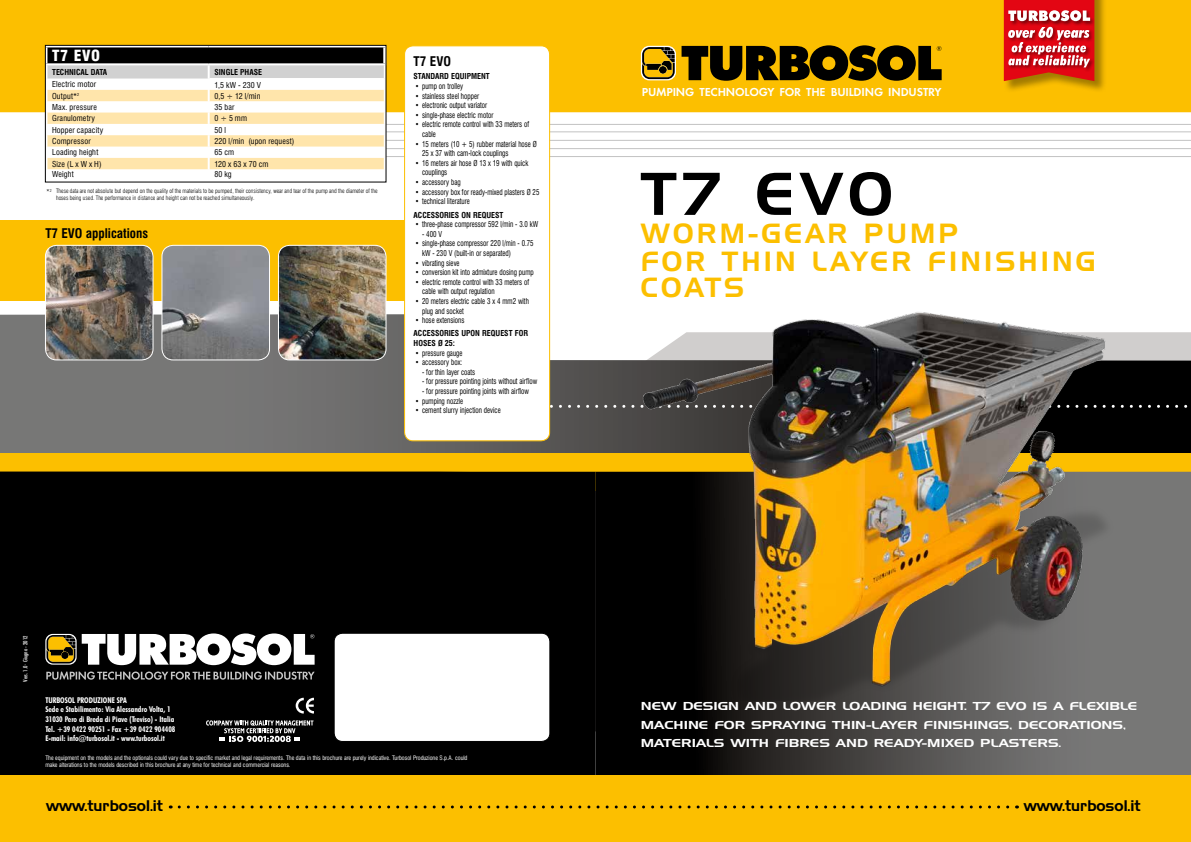
<style>
.page{position:relative;width:1191px;height:842px;background:#fff}
.page>*{position:absolute;margin:0;border:0;box-sizing:border-box;transform-origin:0 0}
.t1{font:58.6px "Handel Gothic BT";color:#000}
.t2{font:27px/27.1px "Handel Gothic BT";letter-spacing:.12em;color:#fcbf00}
.t3{font:15px "Handel Gothic BT";color:#000}
.t4{font:900 condensed 15px "Swiss 721 BT";color:#fff}
.t5{font:700 condensed 13px "Swiss 721 BT";color:#000}
.t6{font:600 12px "Futura T";letter-spacing:-.015em;color:#fff}
.t7{font:11.2px/18.5px "Handel Gothic BT";color:#fff;scale:1.25 1}
.t8{font:condensed 8px/9.6px "Swiss 721 BT";color:#000;scale:.86 1}
.t9{font:700 condensed 8px/9.6px "Futura BT";letter-spacing:-.005em;color:#fff}
.t10{font:condensed 8px "Swiss 721 BT";color:#000}
.t11{font:700 condensed 8px/9.6px "Swiss 721 BT";color:#000}
.t12{font:condensed 8px "Swiss 721 BT";letter-spacing:.02em;color:#000}
.t13{font:condensed 6px/7.2px "Swiss 721 BT";letter-spacing:-.005em;color:#fff}
.t14{font:300 condensed 6px/7.2px "Swiss 721 BT";letter-spacing:-.005em;color:#000}
.t15{font:500 condensed 6px "Futura BT";letter-spacing:-.005em;color:#fff}
.s1{font-size:8px}
</style>
<div class="page">
<div style="left:0;top:220px;width:428px;height:81px;background:#fcbf00"></div>
<svg style="left:0;top:314px;width:1191px;height:139px;background:#737372"></svg>
<div style="left:0;top:453px;width:1191px;height:37px;background:#fcbf00"></div>
<div style="left:0;top:0;width:1191px;height:112px;background:#fcbf00"></div>
<div style="left:0;top:471px;width:595px;height:304px;background:#000"></div>
<svg style="left:595px;top:472px;width:596px;height:303px;background:#474645"></svg>
<hr style="left:386px;top:124px;width:805px;height:1px;background:#c2c2c2">
<hr style="left:386px;top:131px;width:805px;height:1px;background:#c2c2c2">
<hr style="left:386px;top:140px;width:805px;height:1px;background:#c2c2c2">
<hr style="left:386px;top:148px;width:805px;height:1px;background:#c2c2c2">
<hr style="left:386px;top:156px;width:805px;height:1px;background:#c2c2c2">
<div style="left:0;top:775px;width:1191px;height:67px;background:#fcbf00"></div>
<svg style="left:550px;top:405px;width:641px;height:3px"></svg>
<svg style="left:179px;top:805px;width:838px;height:3px"></svg>
<svg style="left:641px;top:46px;width:35px;height:34px"></svg>
<svg style="left:642px;top:47px;width:32px;height:32px"></svg>
<svg style="left:681px;top:45px;width:260px;height:36px;background:#503d00"></svg>
<svg style="left:45px;top:634px;width:32px;height:31px"></svg>
<div style="left:334px;top:633px;width:216px;height:108px;background:#fff;border-radius:9px"></div>
<div style="left:334px;top:633px;width:216px;height:109px;border:1px solid #000;border-radius:9px"></div>
<svg style="left:46px;top:671px;width:269px;height:9px;background:#4d4d4d"></svg>
<svg style="left:46px;top:635px;width:29px;height:28px"></svg>
<svg style="left:82px;top:633px;width:232px;height:32px"></svg>
<svg style="left:296px;top:698px;width:18px;height:15px"></svg>
<svg style="left:206px;top:720px;width:107px;height:22px;background:#505050"></svg>
<div style="left:404px;top:46px;width:145px;height:395px;background:#fff;border-radius:9px"></div>
<div style="left:404px;top:45px;width:146px;height:396px;border:1px solid #fcbf00;border-radius:9px"></div>
<svg style="left:47px;top:47px;width:337px;height:123px"></svg>
<div style="left:45px;top:45px;width:341px;height:137px;border:1px solid #000"></div>
<img style="left:45px;top:246px;width:108px;height:114px">
<div style="left:45px;top:245px;width:108px;height:115px;border:1px solid #fff;border-radius:11px"></div>
<img style="left:278px;top:245px;width:108px;height:115px">
<div style="left:278px;top:245px;width:108px;height:115px;border:1px solid #fff;border-radius:11px"></div>
<img style="left:162px;top:245px;width:107px;height:115px">
<div style="left:162px;top:245px;width:108px;height:115px;border:1px solid #fff;border-radius:11px"></div>
<div style="left:1003px;top:0;width:103px;height:93px;background:#000;opacity:.36"></div>
<div style="left:1081px;top:9px;width:14px;height:17px;background:#be4808"></div>
<svg style="left:1003px;top:0;width:91px;height:81px;background:#d84747"></svg>
<img style="left:619px;top:312px;width:526px;height:388px">
<h3 class="t4" style="left:52px;top:47px;width:49px">T7 EVO</h3>
<p class="t11" style="left:52px;top:67px;width:56px">TECHNICAL DATA</p>
<p class="t11" style="left:214px;top:67px;width:49px">SINGLE PHASE</p>
<p class="t12" style="left:52px;top:80px;width:46px">Electric motor</p>
<p class="t10" style="left:214px;top:80px;width:48px">1,5 kW - 230 V</p>
<p class="t10" style="left:52px;top:91px;width:28px">Output*<sup>2</sup></p>
<p class="t10" style="left:214px;top:91px;width:48px">0,5 ÷ 12 l/min</p>
<p class="t10" style="left:52px;top:102px;width:46px">Max. pressure</p>
<p class="t10" style="left:214px;top:102px;width:22px">35 bar</p>
<p class="t12" style="left:52px;top:114px;width:45px">Granulometry</p>
<p class="t10" style="left:214px;top:114px;width:34px">0 ÷ 5 mm</p>
<p class="t10" style="left:52px;top:125px;width:53px">Hopper capacity</p>
<p class="t10" style="left:214px;top:125px;width:13px">50 l</p>
<p class="t10" style="left:52px;top:136px;width:40px">Compressor</p>
<p class="t10" style="left:214px;top:136px;width:82px">220 l/min (upon request)</p>
<p class="t10" style="left:52px;top:148px;width:48px">Loading height</p>
<p class="t10" style="left:214px;top:148px;width:21px">65 cm</p>
<p class="t10" style="left:52px;top:159px;width:51px">Size (L x W x H)</p>
<p class="t10" style="left:214px;top:159px;width:56px">120 x 63 x 70 cm</p>
<p class="t10" style="left:52px;top:170px;width:23px">Weight</p>
<p class="t10" style="left:214px;top:170px;width:19px">80 kg</p>
<p class="t14" style="left:56px;top:187px;width:323px;text-indent:-10px"><span class="s1">*</span><sup>2</sup> These data are not absolute but depend on the quality of the materials to be pumped, their consistency, wear and tear of the pump and the diameter of the hoses being used. The performance in distance and height can not be reached simultaneously.</p>
<h3 class="t5" style="left:45px;top:225px;width:104px">T7 EVO applications</h3>
<h3 class="t5" style="left:413px;top:54px;width:39px">T7 EVO</h3>
<p class="t11" style="left:413px;top:72px;width:78px">STANDARD EQUIPMENT</p>
<p class="t8" style="left:415px;top:81px;width:57px">• pump on trolley</p>
<p class="t8" style="left:415px;top:91px;width:76px">• stainless steel hopper</p>
<p class="t8" style="left:415px;top:101px;width:85px">• electronic output variator</p>
<p class="t8" style="left:415px;top:110px;width:93px">• single-phase electric motor</p>
<p class="t8" style="left:422px;top:120px;width:126px;text-indent:-7px">• electric remote control with 33 meters of cable</p>
<p class="t8" style="left:422px;top:139px;width:135px;text-indent:-7px">• 15 meters (10 + 5) rubber material hose Ø<br>25 x 37 with cam-lock couplings</p>
<p class="t8" style="left:422px;top:158px;width:125px;text-indent:-7px">• 16 meters air hose Ø 13 x 19 with quick couplings</p>
<p class="t8" style="left:415px;top:177px;width:55px">• accessory bag</p>
<p class="t8" style="left:415px;top:187px;width:146px">• accessory box for ready-mixed plasters Ø 25</p>
<p class="t8" style="left:415px;top:197px;width:65px">• technical literature</p>
<p class="t11" style="left:413px;top:210px;width:91px">ACCESSORIES ON REQUEST</p>
<p class="t8" style="left:415px;top:219px;width:145px">• three-phase compressor 592 l/min - 3.0 kW</p>
<p class="t8" style="left:422px;top:229px;width:25px">- 400 V</p>
<p class="t8" style="left:422px;top:239px;width:131px;text-indent:-7px">• single-phase compressor 220 l/min - 0.75 kW - 230 V (built-in or separated)</p>
<p class="t8" style="left:415px;top:258px;width:53px">• vibrating sieve</p>
<p class="t8" style="left:415px;top:267px;width:140px">• conversion kit into admixture dosing pump</p>
<p class="t8" style="left:422px;top:277px;width:126px;text-indent:-7px">• electric remote control with 33 meters of cable with output regulation</p>
<p class="t8" style="left:422px;top:296px;width:126px;text-indent:-7px">• 20 meters electric cable 3 x 4 mm2 with plug and socket</p>
<p class="t8" style="left:415px;top:315px;width:59px">• hose extensions</p>
<p class="t11" style="left:413px;top:329px;width:116px">ACCESSORIES UPON REQUEST FOR<br>HOSES Ø 25:</p>
<p class="t8" style="left:415px;top:348px;width:57px">• pressure gauge</p>
<p class="t8" style="left:415px;top:357px;width:56px">• accessory box:</p>
<p class="t8" style="left:422px;top:367px;width:63px">- for thin layer coats</p>
<p class="t8" style="left:422px;top:377px;width:135px">- for pressure pointing joints without airflow</p>
<p class="t8" style="left:422px;top:386px;width:126px">- for pressure pointing joints with airflow</p>
<p class="t8" style="left:415px;top:396px;width:57px">• pumping nozzle</p>
<p class="t8" style="left:415px;top:405px;width:101px">• cement slurry injection device</p>
<h3 class="t6" style="left:642px;top:85px;width:301px">PUMPING TECHNOLOGY FOR THE BUILDING INDUSTRY</h3>
<h1 class="t1" style="left:641px;top:158px;width:253px">T7 EVO</h1>
<h2 class="t2" style="left:641px;top:220px;width:456px">WORM-GEAR PUMP<br>FOR THIN LAYER FINISHING<br>COATS</h2>
<p class="t15" style="left:22px;top:682px;width:47px;rotate:-90deg">Vers. 1.0 · Giugno - 2012</p>
<p class="t9" style="left:45px;top:695px;width:131px">TURBOSOL PRODUZIONE SPA<br>Sede e Stabilimento: Via Alessandro Volta, 1<br>31030 Pero di Breda di Piave (Treviso) - Italia Tel. +39 0422 90251 - Fax +39 0422 904408<br>E-mail: info@turbosol.it - www.turbosol.it</p>
<h3 class="t7" style="left:641px;top:697px;width:399px">NEW DESIGN AND LOWER LOADING HEIGHT. T7 EVO IS A FLEXIBLE<br>MACHINE FOR SPRAYING THIN-LAYER FINISHINGS, DECORATIONS,<br>MATERIALS WITH FIBRES AND READY-MIXED PLASTERS.</h3>
<p class="t13" style="left:45px;top:754px;width:423px">The equipment on the models and the optionals could vary due to specific market and legal requirements. The data in this brochure are purely indicative. Turbosol Produzione S.p.A. could make alterations to the models described in this brochure at any time for technical and commercial reasons.</p>
<h3 class="t3" style="left:46px;top:796px;width:119px">www.turbosol.it</h3>
<h3 class="t3" style="left:1023px;top:796px;width:119px">www.turbosol.it</h3>
</div>
